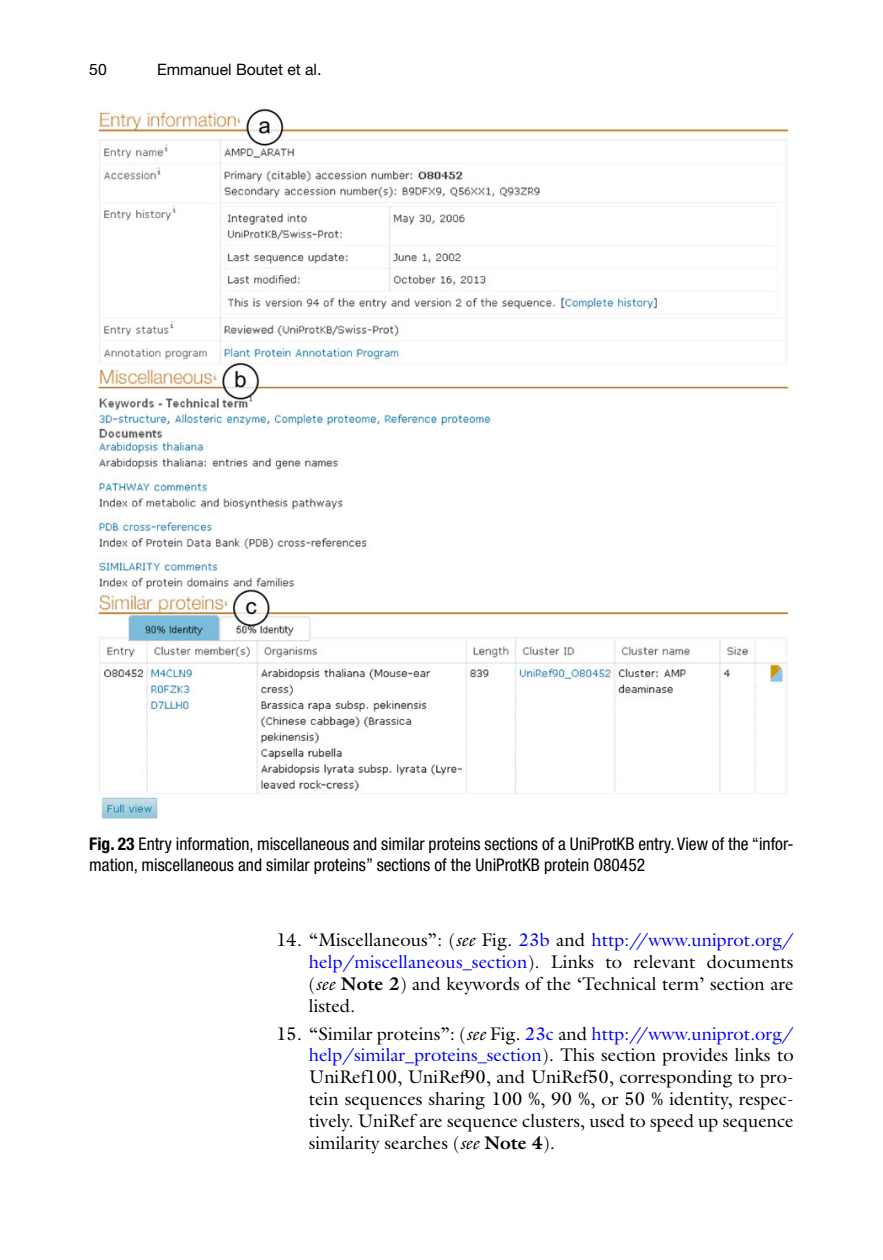
<style>
.page{position:relative;width:883px;height:1260px;background:#fff}
.page>*{position:absolute;margin:0;border:0;box-sizing:border-box;transform-origin:0 0}
.t1{font:18.38px/21.9px "Vwxkxg Galliard";color:#000;text-align:justify}
.t2{font:condensed 17.5px/21px "Lqmvgj Helvetica Neue";color:#000}
.t3{font:15.75px "Qhcqjb Helvetica Neue";color:#000}
.s1{font-family:"Bgjnng Helvetica Neue";font-weight:700}
.s2{font-family:"Yjxvbd Galliard";font-style:italic}
.s3{color:#0000fa}
.s4{font-family:"Fgcnxg Galliard";font-weight:700}
</style>
<div class="page">
<img style="left:97px;top:108px;width:691px;height:711px">
<p class="t3" style="left:89px;top:64px;width:19px">50</p>
<p class="t3" style="left:157px;top:64px;width:166px">Emmanuel Boutet et al.</p>
<p class="t2" style="left:89px;top:835px;width:706px"><span class="s1">Fig. 23</span> Entry information, miscellaneous and similar proteins sections of a UniProtKB entry. View of the “infor&shy;mation, miscellaneous and similar proteins” sections of the UniProtKB protein O80452</p>
<p class="t1" style="left:309px;top:931px;width:486px;text-indent:-33px">14. “Miscellaneous”: ( <span class="s2">see</span> Fig. <span class="s3">23b</span> and <span class="s3">http://www.uniprot.org/ help/miscellaneous_section</span> ). Links to relevant documents ( <span class="s2">see</span> <span class="s4">Note 2</span>) and keywords of the ‘Technical term’ section are listed.</p>
<p class="t1" style="left:309px;top:1024px;width:486px;text-indent:-33px">15. “Similar proteins”: ( <span class="s2">see</span> Fig. <span class="s3">23c</span> and <span class="s3">http://www.uniprot.org/ help/similar_proteins_section</span> ). This section provides links to UniRef100, UniRef90, and UniRef50, corresponding to pro&shy;tein sequences sharing 100 %, 90 %, or 50 % identity, respec&shy;tively. UniRef are sequence clusters, used to speed up sequence similarity searches ( <span class="s2">see</span> <span class="s4">Note 4</span>).</p>
</div>
